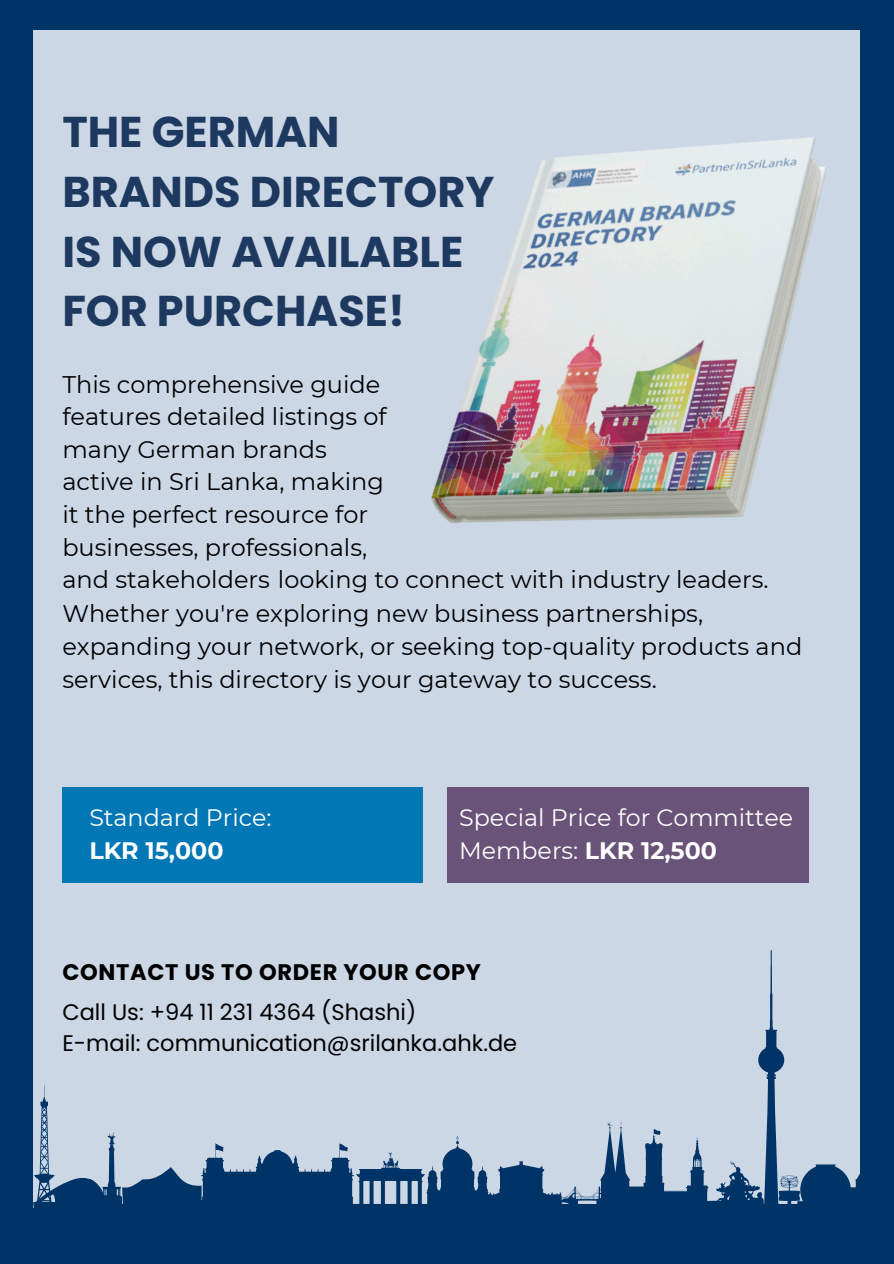
<style>
.page{position:relative;width:894px;height:1264px;background:#fff}
.page>*{position:absolute;margin:0;border:0;box-sizing:border-box;transform-origin:0 0}
.t1{font:700 43.05px/59.7px "Poppins";color:#1e395f}
.t2{font:24px/32.7px "Montserrat";color:#000}
.t3{font:23.7px/32.7px "Montserrat";color:#fff}
.t4{font:700 23.7px "Montserrat";color:#fff}
.t5{font:22.5px "Poppins";color:#000}
.t6{font:700 22.5px "Poppins";letter-spacing:.03em;color:#000}
.s1{font-weight:700}
</style>
<div class="page">
<div style="left:0;top:0;width:893px;height:1263px;background:#036"></div>
<div style="left:33px;top:30px;width:826px;height:1177px;background:#ccd7e6"></div>
<img style="left:422px;top:30px;width:438px;height:784px">
<div style="left:447px;top:787px;width:361px;height:95px;background:#695378"></div>
<div style="left:62px;top:787px;width:360px;height:95px;background:#0277b5"></div>
<svg style="left:33px;top:950px;width:827px;height:258px"></svg>
<p class="t1" style="left:62px;top:102px;width:433px">THE GERMAN<br>BRANDS DIRECTORY<br>IS NOW AVAILABLE<br>FOR PURCHASE!</p>
<p class="t2" style="left:62px;top:367px;width:707px">This comprehensive guide<br>features detailed listings of<br>many German brands<br>active in Sri Lanka, making<br>it the perfect resource for<br>businesses, professionals,<br>and stakeholders looking to connect with industry leaders.</p>
<h1 class="t2" style="left:62px;top:597px;width:741px">Whether you're exploring new business partnerships, expanding your network, or seeking top-quality products and services, this directory is your gateway to success.</h1>
<p class="t3" style="left:89px;top:801px;width:184px">Standard Price:</p>
<p class="t4" style="left:89px;top:835px;width:136px">LKR 15,000</p>
<p class="t3" style="left:459px;top:801px;width:335px">Special Price for Committee<br>Members: <span class="s1">LKR 12,500</span></p>
<p class="t6" style="left:62px;top:956px;width:420px">CONTACT US TO ORDER YOUR COPY</p>
<p class="t5" style="left:62px;top:995px;width:355px">Call Us: +94 11 231 4364 (Shashi)</p>
<p class="t5" style="left:62px;top:1027px;width:456px">E-mail: communication@srilanka.ahk.de</p>
</div>
